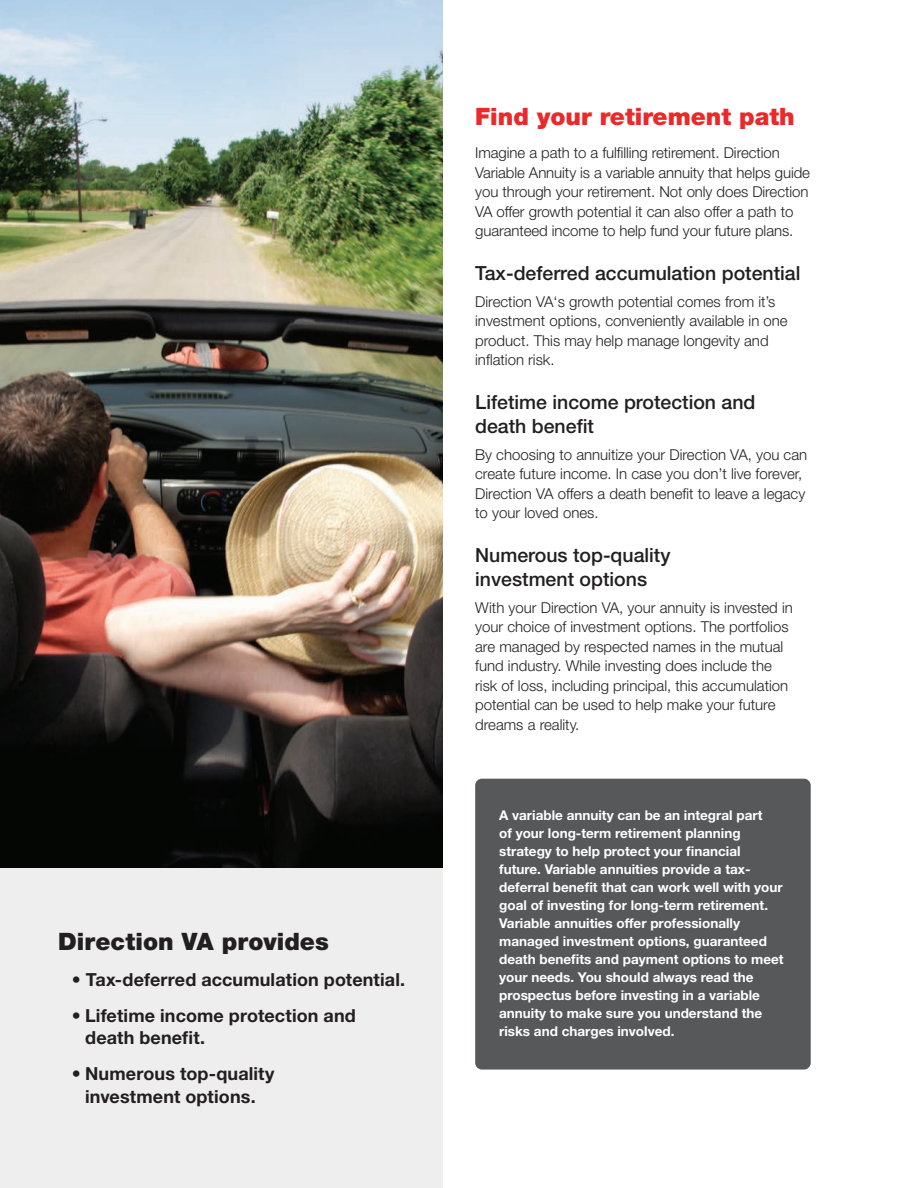
<style>
.page{position:relative;width:918px;height:1188px;background:#fff}
.page>*{position:absolute;margin:0;border:0;box-sizing:border-box;transform-origin:0 0}
.subhead{font:900 24px "Helvetica Neue LT Std";color:#e9292a}
.Body_copy_10{font:900 24px "Helvetica Neue LT Std";color:#231f20}
.Body_copy_10-2{font:500 19.5px/24px "Helvetica Neue LT Std";color:#231f20}
.rev_bullets{font:700 18px/22.5px "Helvetica Neue LT Std";letter-spacing:.005em;color:#231f20}
.Body_copy_10-3{font:300 15px/19.5px "Helvetica Neue LT Std";color:#231f20}
.Body_copy_10-4{font:700 13.5px/18px "Helvetica Neue LT Std";color:#fff}
</style>
<div class="page">
<img style="left:0;top:0;width:443px;height:869px">
<div style="left:475px;top:779px;width:336px;height:291px;background:#57585a;border-radius:7px"></div>
<div style="left:0;top:869px;width:443px;height:319px;background:#eeeeef"></div>
<p class="Body_copy_10" style="left:58px;top:927px;width:272px">Direction VA provides</p>
<p class="rev_bullets" style="left:72px;top:968px;width:335px">• Tax-deferred accumulation potential.</p>
<p class="rev_bullets" style="left:85px;top:1004px;width:272px;text-indent:-14px">• Lifetime income protection and death benefit.</p>
<p class="rev_bullets" style="left:72px;top:1062px;width:204px;text-align:center">• Numerous top-quality investment options.</p>
<p class="subhead" style="left:475px;top:102px;width:321px">Find your retirement path</p>
<p class="Body_copy_10-3" style="left:475px;top:143px;width:336px">Imagine a path to a fulfilling retirement. Direction Variable Annuity is a variable annuity that helps guide you through your retirement. Not only does Direction VA offer growth potential it can also offer a path to guaranteed income to help fund your future plans.</p>
<p class="Body_copy_10-2" style="left:475px;top:261px;width:327px">Tax-deferred accumulation potential</p>
<p class="Body_copy_10-3" style="left:475px;top:291px;width:314px">Direction VA‘s growth potential comes from it’s investment options, conveniently available in one product. This may help manage longevity and inflation risk.</p>
<p class="Body_copy_10-2" style="left:475px;top:390px;width:282px">Lifetime income protection and death benefit</p>
<p class="Body_copy_10-3" style="left:475px;top:444px;width:334px">By choosing to annuitize your Direction VA, you can create future income. In case you don’t live forever, Direction VA offers a death benefit to leave a legacy to your loved ones.</p>
<p class="Body_copy_10-2" style="left:475px;top:543px;width:197px">Numerous top-quality investment options</p>
<p class="Body_copy_10-3" style="left:475px;top:597px;width:319px">With your Direction VA, your annuity is invested in your choice of investment options. The portfolios are managed by respected names in the mutual fund industry. While investing does include the risk of loss, including principal, this accumulation potential can be used to help make your future dreams a reality.</p>
<p class="Body_copy_10-4" style="left:499px;top:805px;width:286px">A variable annuity can be an integral part<br>of your long-term retirement planning strategy to help protect your financial future. Variable annuities provide a tax&shy;deferral benefit that can work well with your goal of investing for long-term retirement.<br>Variable annuities offer professionally managed investment options, guaranteed death benefits and payment options to meet your needs. You should always read the prospectus before investing in a variable annuity to make sure you understand the risks and charges involved.</p>
</div>
